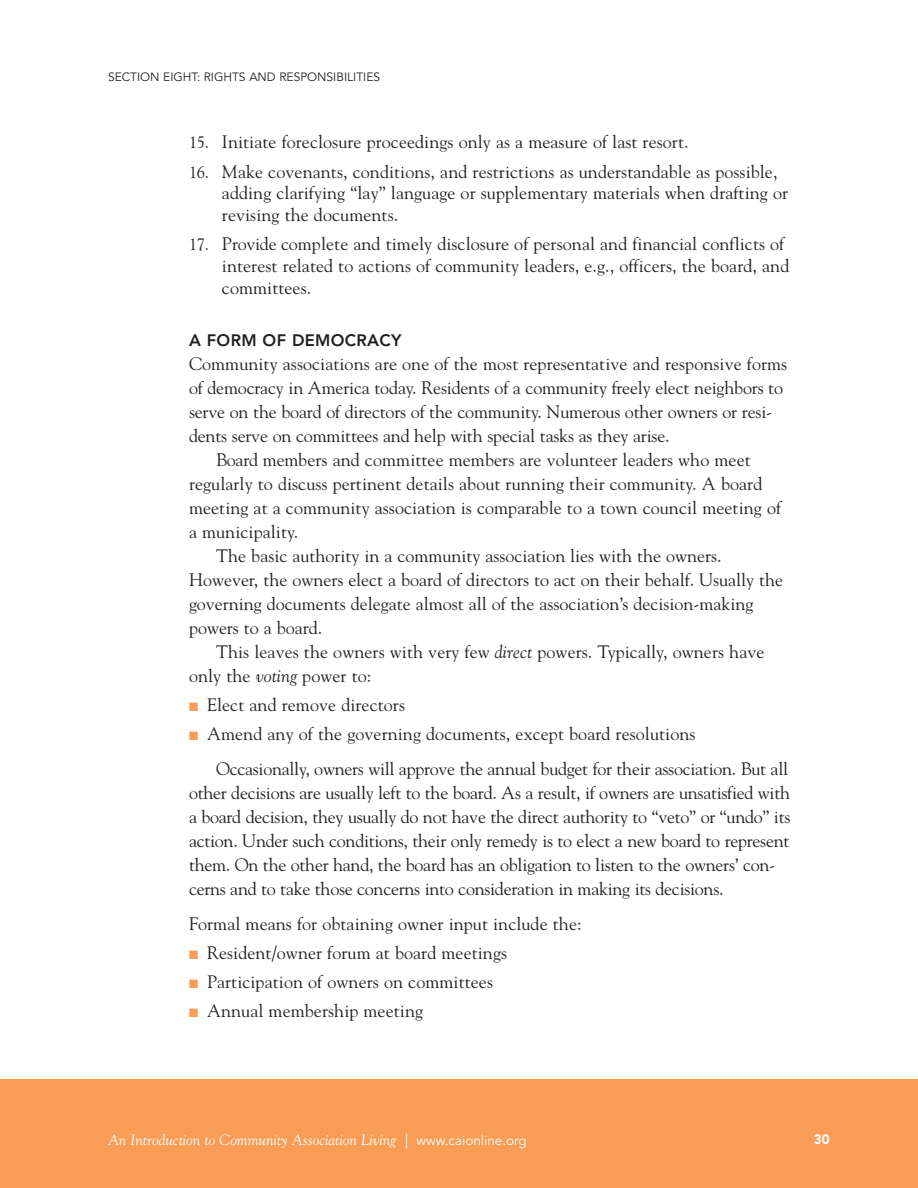
<style>
.page{position:relative;width:918px;height:1188px;background:#fff}
.page>*{position:absolute;margin:0;border:0;box-sizing:border-box;transform-origin:0 0}
.t1{font:18px/21.8px "Goudy";letter-spacing:.005em;color:#231f20}
.t2{font:18px/24px "Goudy";letter-spacing:-.015em;color:#231f20}
.t3{font:800 16.5px "Avenir";letter-spacing:.02em;color:#231f20}
.t4{font:italic 15px "Goudy";color:#fff}
.t5{font:900 13.5px "Avenir";color:#fff}
.t6{font:12px "Avenir";color:#231f20}
.s1{font-size:16.5px}
.s2{font-style:italic}
.s3{color:#f89c56}
.s4{font-family:"Adobe Garamond"}
.s5{font-family:"Avenir";font-style:normal;font-size:13.5px}
</style>
<div class="page">
<div style="left:0;top:1080px;width:918px;height:108px;background:#f89c56"></div>
<p class="t6" style="left:108px;top:72px;width:274px">SECTION EIGHT: RIGHTS AND RESPONSIBILITIES</p>
<p class="t1" style="left:189px;top:131px;width:501px"><span class="s1">15.</span> Initiate foreclosure proceedings only as a measure of last resort.</p>
<p class="t1" style="left:222px;top:161px;width:568px;text-indent:-33px"><span class="s1">16.</span> Make covenants, conditions, and restrictions as understandable as possible, adding clarifying “lay” language or supplementary materials when drafting or revising the documents.</p>
<p class="t1" style="left:222px;top:233px;width:569px;text-indent:-33px"><span class="s1">17.</span> Provide complete and timely disclosure of personal and financial conflicts of interest related to actions of community leaders, e.g., officers, the board, and committees.</p>
<p class="t3" style="left:189px;top:333px;width:214px">A FORM OF DEMOCRACY</p>
<p class="t1" style="left:189px;top:352px;width:600px">Community associations are one of the most representative and responsive forms</p>
<p class="t1" style="left:189px;top:376px;width:596px">of democracy in America today. Residents of a community freely elect neighbors to</p>
<p class="t1" style="left:189px;top:400px;width:585px">serve on the board of directors of the community. Numerous other owners or resi-</p>
<p class="t1" style="left:189px;top:424px;width:482px">dents serve on committees and help with special tasks as they arise.</p>
<p class="t1" style="left:216px;top:448px;width:536px">Board members and committee members are volunteer leaders who meet</p>
<p class="t1" style="left:189px;top:472px;width:575px">regularly to discuss pertinent details about running their community. A board</p>
<p class="t1" style="left:189px;top:496px;width:594px">meeting at a community association is comparable to a town council meeting of</p>
<p class="t1" style="left:189px;top:520px;width:111px">a municipality.</p>
<p class="t1" style="left:216px;top:544px;width:507px">The basic authority in a community association lies with the owners.</p>
<p class="t1" style="left:189px;top:568px;width:596px">However, the owners elect a board of directors to act on their behalf. Usually the</p>
<p class="t1" style="left:189px;top:592px;width:566px">governing documents delegate almost all of the association’s decision-making</p>
<p class="t1" style="left:189px;top:616px;width:135px">powers to a board.</p>
<p class="t1" style="left:216px;top:640px;width:550px">This leaves the owners with very few <span class="s2">direct</span> powers. Typically, owners have</p>
<p class="t1" style="left:189px;top:664px;width:184px">only the <span class="s2">voting</span> power to:</p>
<p class="t1" style="left:189px;top:694px;width:218px"><span class="s3">■</span> Elect and remove directors</p>
<p class="t2" style="left:216px;top:716px;width:574px;line-height:34.8px;text-indent:-27px"><span class="s3">■</span> Amend any of the governing documents, except board resolutions<br>Occasionally, owners will approve the annual budget for their association. But all</p>
<p class="t2" style="left:189px;top:781px;width:603px">other decisions are usually left to the board. As a result, if owners are unsatisfied with a board decision, they usually do not have the direct authority to “veto” or “undo” its action. Under such conditions, their only remedy is to elect a new board to represent them. On the other hand, the board has an obligation to listen to the owners’ con&shy;cerns and to take those concerns into consideration in making its decisions.</p>
<p class="t1" style="left:189px;top:912px;width:394px">Formal means for obtaining owner input include the:</p>
<p class="t1" style="left:189px;top:942px;width:320px"><span class="s3">■</span> Resident/owner forum at board meetings</p>
<p class="t1" style="left:189px;top:971px;width:306px"><span class="s3">■</span> Participation of owners on committees</p>
<p class="t1" style="left:189px;top:1000px;width:236px"><span class="s3">■</span> Annual membership meeting</p>
<p class="t4" style="left:108px;top:1131px;width:420px">An Introduction to Community Association Living <span class="s4">|</span> <span class="s5">www.caionline.org</span></p>
<p class="t5" style="left:814px;top:1134px;width:17px">30</p>
</div>
